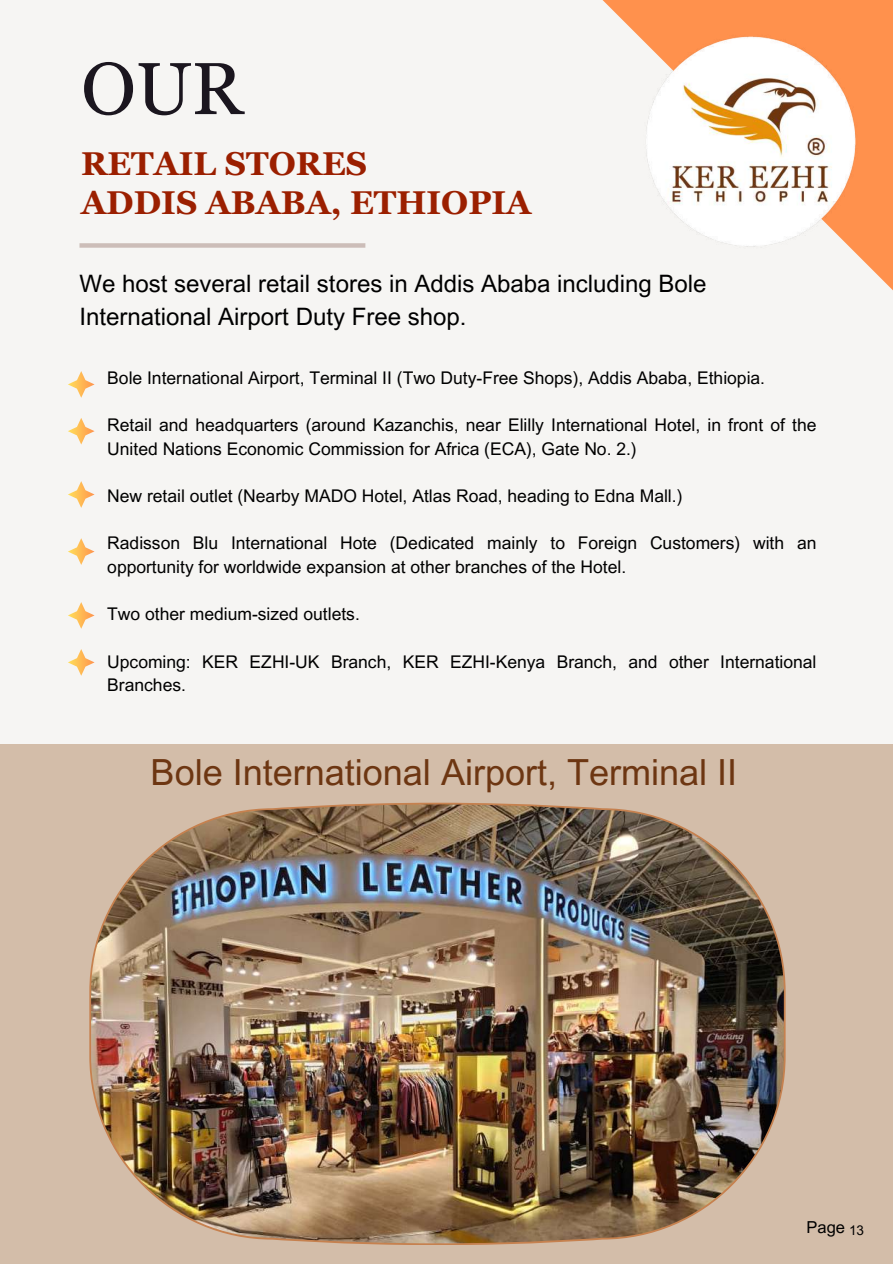
<style>
.page{position:relative;width:893px;height:1264px;background:#fff}
.page>*{position:absolute;margin:0;border:0;box-sizing:border-box;transform-origin:0 0}
.t1{font:73.5px "Georgia Pro";color:#1b161f}
.t2{font:36px "Arial MT Pro";color:#6d3612}
.t3{font:700 33px/39.3px "Georgia Pro";color:#9b1f00}
.t4{font:24px/32.7px "Arial MT Pro";color:#000}
.t5{font:17.55px/23.7px "Arial MT Pro";color:#000}
.t6{font:16.5px "Arial MT Pro";color:#000}
</style>
<div class="page">
<div style="left:0;top:0;width:892px;height:1263px;background:#f6f5f3"></div>
<svg style="left:365px;top:0;width:527px;height:290px"></svg>
<div style="left:0;top:744px;width:892px;height:519px;background:#d3bda9"></div>
<img style="left:639px;top:31px;width:221px;height:220px">
<svg style="left:68px;top:371px;width:27px;height:27px"></svg>
<svg style="left:68px;top:418px;width:27px;height:26px"></svg>
<svg style="left:68px;top:481px;width:27px;height:27px"></svg>
<svg style="left:68px;top:538px;width:27px;height:27px"></svg>
<div style="left:79px;top:243px;width:286px;height:5px;background:#ccbdb8"></div>
<svg style="left:68px;top:602px;width:27px;height:26px"></svg>
<img style="left:89px;top:802px;width:696px;height:442px">
<svg style="left:68px;top:649px;width:27px;height:26px"></svg>
<h1 class="t1" style="left:81px;top:47px;width:163px">OUR</h1>
<h3 class="t3" style="left:81px;top:143px;width:451px">RETAIL STORES<br>ADDIS ABABA, ETHIOPIA</h3>
<h3 class="t4" style="left:79px;top:271px;width:628px">We host several retail stores in Addis Ababa including Bole<br>International Airport Duty Free shop.</h3>
<p class="t5" style="left:107px;top:368px;width:659px">Bole International Airport, Terminal II (Two Duty-Free Shops), Addis Ababa, Ethiopia.</p>
<p class="t5" style="left:107px;top:415px;width:710px">Retail and headquarters (around Kazanchis, near Elilly International Hotel, in front of the<br>United Nations Economic Commission for Africa (ECA), Gate No. 2.)</p>
<p class="t5" style="left:107px;top:486px;width:576px">New retail outlet (Nearby MADO Hotel, Atlas Road, heading to Edna Mall.)</p>
<p class="t5" style="left:107px;top:533px;width:710px">Radisson Blu International Hote (Dedicated mainly to Foreign Customers) with an opportunity for worldwide expansion at other branches of the Hotel.</p>
<p class="t5" style="left:107px;top:604px;width:254px">Two other medium-sized outlets.</p>
<p class="t5" style="left:107px;top:651px;width:710px">Upcoming: KER EZHI-UK Branch, KER EZHI-Kenya Branch, and other International<br>Branches.</p>
<h2 class="t2" style="left:151px;top:758px;width:588px">Bole International Airport, Terminal II</h2>
<p class="t6" style="left:806px;top:1220px;width:59px">Page <sub>13</sub></p>
</div>
